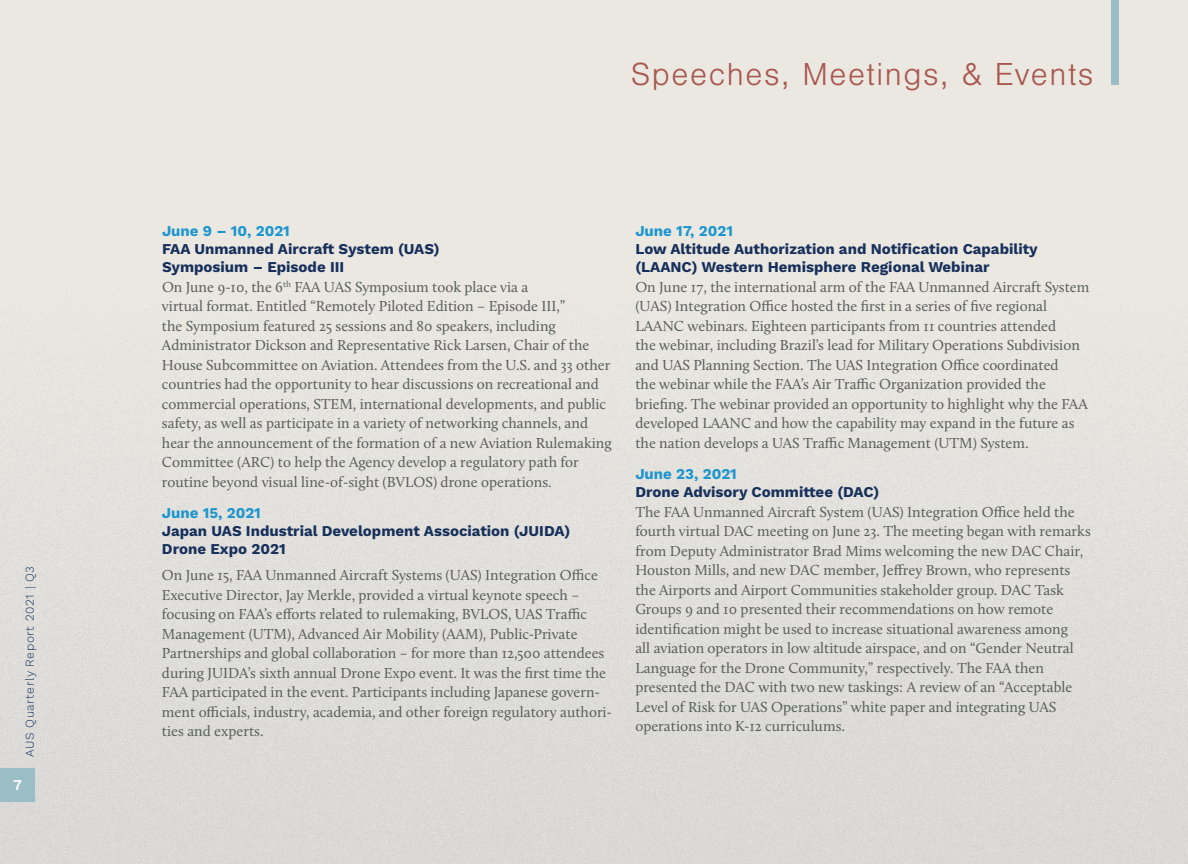
<style>
.page{position:relative;width:1188px;height:864px;background:#fff}
.page>*{position:absolute;margin:0;border:0;box-sizing:border-box;transform-origin:0 0}
.t1{font:300 33px "Nimbus San";letter-spacing:.05em;color:#a9574f}
.t2{font:15px/19.5px "Calluna";color:#585e5c}
.t3{font:700 15px/18px "Work Sans";color:#17305b}
.t4{font:700 15px "Work Sans";color:#1d96ce}
.t5{font:600 15px "Work Sans";color:#fff}
.t6{font:300 12px "Work Sans";letter-spacing:.05em;color:#17305b}
</style>
<div class="page">
<div style="left:0;top:768px;width:35px;height:33px;background:#9bbdc5"></div>
<div style="left:1112px;top:0;width:7px;height:84px;background:#9bbdc5"></div>
<p class="t6" style="left:23px;top:757px;width:193px;rotate:-90deg">AUS Quarterly Report 2021 | Q3</p>
<p class="t5" style="left:13px;top:776px;width:10px">7</p>
<p class="t1" style="left:631px;top:57px;width:464px">Speeches, Meetings, &amp; Events</p>
<h2 class="t4" style="left:162px;top:222px;width:129px">June 9 – 10, 2021</h2>
<p class="t3" style="left:162px;top:241px;width:279px">FAA Unmanned Aircraf System (UAS)<br>Symposium – Episode III</p>
<p class="t2" style="left:162px;top:277px;width:451px">On June 9-10, the 6<sup>th</sup> FAA UAS Symposium took place via a<br>virtual format. Entitled “Remotely Piloted Edition – Episode III,”<br>the Symposium featured 25 sessions and 80 speakers, including Administrator Dickson and Representative Rick Larsen, Chair of the House Subcommittee on Aviation. Attendees from the U.S. and 33 other countries had the opportunity to hear discussions on recreational and commercial operations, STEM, international developments, and public safety, as well as participate in a variety of networking channels, and hear the announcement of the formation of a new Aviation Rulemaking Committee (ARC) to help the Agency develop a regulatory path for routine beyond visual line-of-sight (BVLOS) drone operations.</p>
<h2 class="t4" style="left:162px;top:504px;width:100px">June 15, 2021</h2>
<p class="t3" style="left:162px;top:523px;width:410px">Japan UAS Industrial Development Association (JUIDA)<br>Drone Expo 2021</p>
<p class="t2" style="left:162px;top:565px;width:452px">On June 15, FAA Unmanned Aircraft Systems (UAS) Integration Ofce Executive Director, Jay Merkle, provided a virtual keynote speech – focusing on FAA’s eforts related to rulemaking, BVLOS, UAS Trafc Management (UTM), Advanced Air Mobility (AAM), Public-Private Partnerships and global collaboration – for more than 12,500 attendees during JUIDA’s sixth annual Drone Expo event. It was the frst time the FAA participated in the event. Participants including Japanese govern&shy;ment ofcials, industry, academia, and other foreign regulatory authori&shy;ties and experts.</p>
<h2 class="t4" style="left:635px;top:222px;width:99px">June 17, 2021</h2>
<p class="t3" style="left:635px;top:241px;width:404px">Low Altitude Authorization and Notifcation Capability (LAANC) Western Hemisphere Regional Webinar</p>
<p class="t2" style="left:635px;top:277px;width:456px">On June 17, the international arm of the FAA Unmanned Aircraft System (UAS) Integration Ofce hosted the frst in a series of fve regional LAANC webinars. Eighteen participants from 11 countries attended<br>the webinar, including Brazil’s lead for Military Operations Subdivision and UAS Planning Section. The UAS Integration Ofce coordinated<br>the webinar while the FAA’s Air Trafc Organization provided the briefng. The webinar provided an opportunity to highlight why the FAA developed LAANC and how the capability may expand in the future as the nation develops a UAS Trafc Management (UTM) System.</p>
<h2 class="t4" style="left:635px;top:465px;width:103px">June 23, 2021</h2>
<p class="t3" style="left:635px;top:484px;width:245px">Drone Advisory Commitee (DAC)</p>
<p class="t2" style="left:635px;top:502px;width:457px">The FAA Unmanned Aircraft System (UAS) Integration Ofce held the fourth virtual DAC meeting on June 23. The meeting began with remarks from Deputy Administrator Brad Mims welcoming the new DAC Chair, Houston Mills, and new DAC member, Jefrey Brown, who represents the Airports and Airport Communities stakeholder group. DAC Task Groups 9 and 10 presented their recommendations on how remote identifcation might be used to increase situational awareness among<br>all aviation operators in low altitude airspace, and on “Gender Neutral Language for the Drone Community,” respectively. The FAA then presented the DAC with two new taskings: A review of an “Acceptable Level of Risk for UAS Operations” white paper and integrating UAS operations into K-12 curriculums.</p>
</div>
